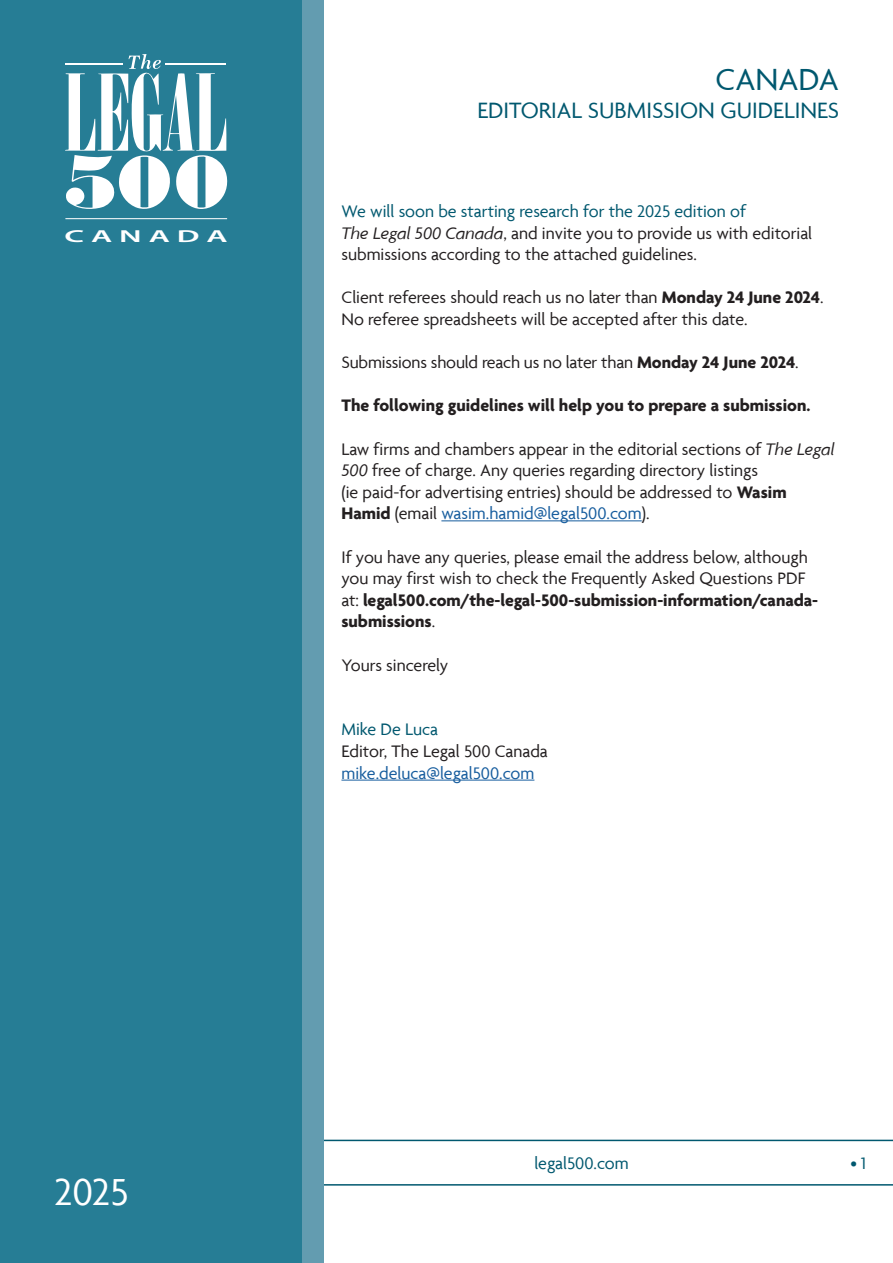
<style>
.page{position:relative;width:893px;height:1263px;background:#fff}
.page>*{position:absolute;margin:0;border:0;box-sizing:border-box;transform-origin:0 0}
.t1{font:40.5px "Agenda";color:#fff}
.t2{font:33px "Agenda";color:#00586f}
.t3{font:24px "Agenda";color:#00586f}
.Bodytext{font:18px/21.6px "Agenda";color:#231f20}
.Bodytext-2{font:700 18px "Agenda";color:#231f20}
.Bodytext-3{font:18px "Agenda";color:#00586f}
.Bodytext-4{font:18px "Agenda";color:#175d9e}
.t4{font:600 17.4px "Myriad Pro";color:#fff;scale:1.92 1}
.s1{color:#00586f}
.s2{font-style:italic}
.s3{font-weight:700}
.s4{color:#175d9e}
</style>
<div class="page">
<svg style="left:323px;top:1140px;width:570px;height:45px"></svg>
<div style="left:0;top:0;width:323px;height:1263px;background:#639cb0"></div>
<div style="left:0;top:0;width:302px;height:1263px;background:#267d95"></div>
<svg style="left:65px;top:54px;width:163px;height:155px"></svg>
<hr style="left:65px;top:64px;width:58px;height:1px;background:#fff">
<hr style="left:166px;top:64px;width:60px;height:1px;background:#fff">
<hr style="left:65px;top:218px;width:162px;height:1px;background:#fff">
<hr style="left:441px;top:521px;width:201px;height:1px;background:#175d9e">
<hr style="left:341px;top:780px;width:193px;height:1px;background:#175d9e">
<p class="t4" style="left:64px;top:225px;width:87px">C A N A D A</p>
<h2 class="t2" style="left:715px;top:59px;width:125px">CANADA</h2>
<h3 class="t3" style="left:478px;top:96px;width:363px">EDITORIAL SUBMISSION GUIDELINES</h3>
<p class="Bodytext" style="left:341px;top:200px;width:472px"><span class="s1">We will soon be starting research for the 2025 edition of<br></span><span class="s2">The Legal 500 Canada</span>, and invite you to provide us with editorial submissions according to the attached guidelines.</p>
<p class="Bodytext" style="left:341px;top:286px;width:484px">Client referees should reach us no later than <span class="s3">Monday 24 June 2024</span>.<br>No referee spreadsheets will be accepted after this date.</p>
<p class="Bodytext" style="left:341px;top:351px;width:459px">Submissions should reach us no later than <span class="s3">Monday 24 June 2024</span>.</p>
<p class="Bodytext-2" style="left:341px;top:395px;width:470px">The following guidelines will help you to prepare a submission.</p>
<p class="Bodytext" style="left:341px;top:438px;width:495px">Law firms and chambers appear in the editorial sections of <span class="s2">The Legal 500</span> free of charge. Any queries regarding directory listings<br>(ie paid-for advertising entries) should be addressed to <span class="s3">Wasim Hamid</span> (email <span class="s4">wasim.hamid@legal500.com</span>).</p>
<p class="Bodytext" style="left:341px;top:546px;width:478px">If you have any queries, please email the address below, although you may first wish to check the Frequently Asked Questions PDF at: <span class="s3">legal500.com/the-legal-500-submission-information/canada&shy;submissions</span>.</p>
<p class="Bodytext" style="left:341px;top:654px;width:108px">Yours sincerely</p>
<p class="Bodytext-3" style="left:341px;top:719px;width:98px">Mike De Luca</p>
<p class="Bodytext" style="left:341px;top:740px;width:208px">Editor, The Legal 500 Canada</p>
<p class="Bodytext-4" style="left:341px;top:762px;width:194px">mike.deluca@legal500.com</p>
<h1 class="t1" style="left:54px;top:1168px;width:76px">2025</h1>
<p class="Bodytext-3" style="left:534px;top:1152px;width:96px">legal500.com</p>
<p class="Bodytext-3" style="left:850px;top:1152px;width:17px">• 1</p>
</div>
